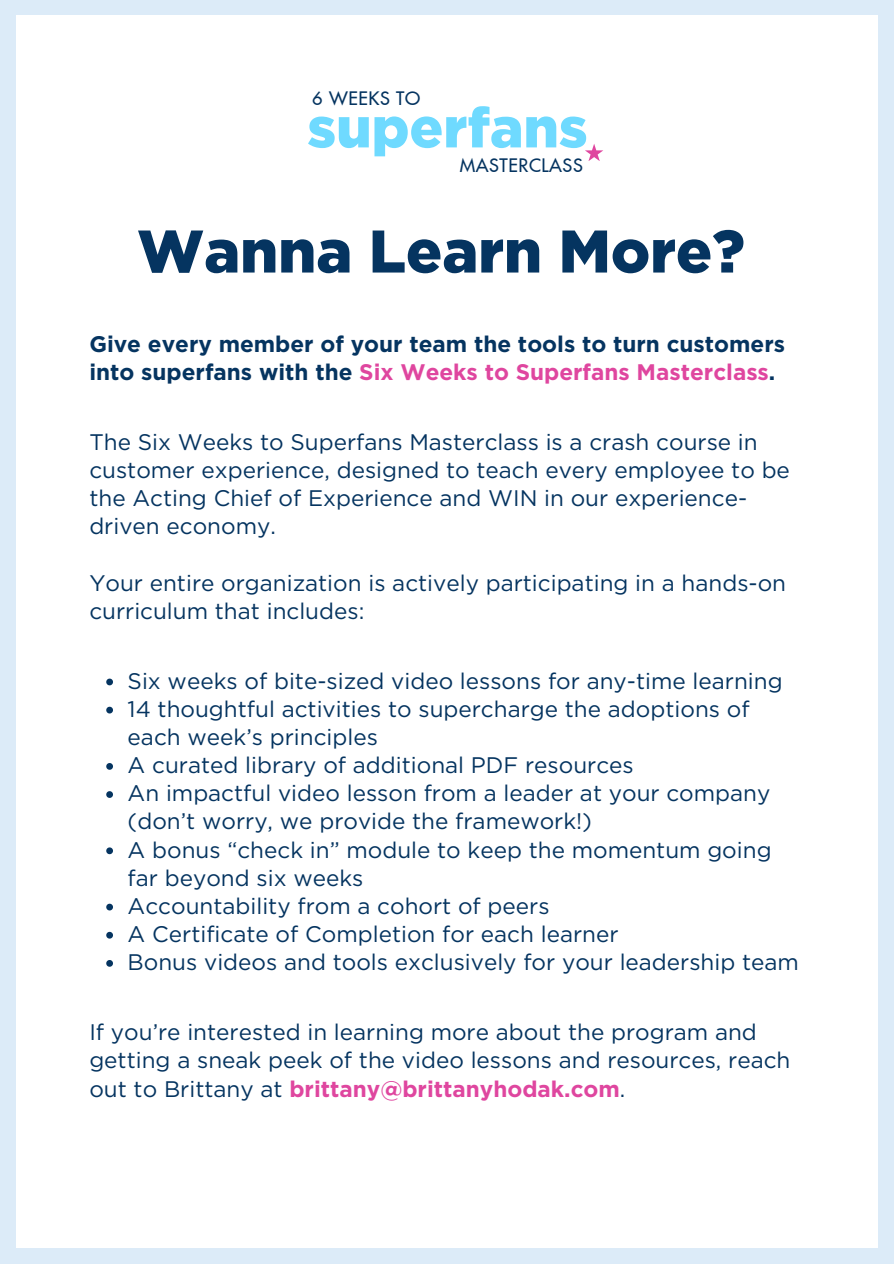
<style>
.page{position:relative;width:894px;height:1264px;background:#fff}
.page>*{position:absolute;margin:0;border:0;box-sizing:border-box;transform-origin:0 0}
.t1{font:900 60px "Gotham";color:#053460}
.t2{font:900 55.95px "Gotham";color:#6fdaff}
.t3{font:22.5px/28.2px "Gotham";color:#053460}
.t4{font:700 22.5px/28.2px "Gotham";color:#053460}
.t5{font:500 18.15px "Futura LT Pro";letter-spacing:.035em;color:#053460}
.s1{color:#df469f}
.s2{font-weight:700;color:#df469f}
</style>
<div class="page">
<div style="left:0;top:0;width:893px;height:1263px;background:#dcebf8"></div>
<div style="left:16px;top:15px;width:861px;height:1232px;background:#fff"></div>
<svg style="left:585px;top:144px;width:18px;height:17px"></svg>
<svg style="left:106px;top:678px;width:7px;height:7px"></svg>
<svg style="left:106px;top:706px;width:7px;height:7px"></svg>
<svg style="left:106px;top:763px;width:7px;height:6px"></svg>
<svg style="left:106px;top:791px;width:7px;height:7px"></svg>
<svg style="left:106px;top:847px;width:7px;height:7px"></svg>
<svg style="left:106px;top:903px;width:7px;height:7px"></svg>
<svg style="left:106px;top:931px;width:7px;height:7px"></svg>
<svg style="left:106px;top:960px;width:7px;height:6px"></svg>
<h1 class="t5" style="left:312px;top:90px;width:110px">6 WEEKS TO</h1>
<h2 class="t2" style="left:307px;top:94px;width:282px">superfans</h2>
<h3 class="t5" style="left:459px;top:157px;width:124px">MASTERCLASS</h3>
<p class="t1" style="left:137px;top:215px;width:609px">Wanna Learn More?</p>
<h3 class="t4" style="left:89px;top:329px;width:697px">Give every member of your team the tools to turn customers into superfans with the <span class="s1">Six Weeks to Superfans Masterclass</span>.</h3>
<p class="t3" style="left:89px;top:427px;width:702px">The Six Weeks to Superfans Masterclass is a crash course in customer experience, designed to teach every employee to be the Acting Chief of Experience and WIN in our experience&shy;driven economy.</p>
<h1 class="t3" style="left:89px;top:568px;width:698px">Your entire organization is actively participating in a hands-on curriculum that includes:</h1>
<h3 class="t3" style="left:128px;top:666px;width:656px">Six weeks of bite-sized video lessons for any-time learning</h3>
<p class="t3" style="left:128px;top:694px;width:623px">14 thoughtful activities to supercharge the adoptions of each week’s principles</p>
<p class="t3" style="left:128px;top:751px;width:507px">A curated library of additional PDF resources</p>
<p class="t3" style="left:128px;top:779px;width:644px">An impactful video lesson from a leader at your company (don’t worry, we provide the framework!)</p>
<p class="t3" style="left:128px;top:835px;width:645px">A bonus “check in” module to keep the momentum going far beyond six weeks</p>
<p class="t3" style="left:128px;top:891px;width:423px">Accountability from a cohort of peers</p>
<p class="t3" style="left:128px;top:919px;width:492px">A Certificate of Completion for each learner</p>
<p class="t3" style="left:128px;top:947px;width:672px">Bonus videos and tools exclusively for your leadership team</p>
<p class="t3" style="left:89px;top:1018px;width:702px">If you’re interested in learning more about the program and getting a sneak peek of the video lessons and resources, reach out to Brittany at <span class="s2">brittany@brittanyhodak.com</span>.</p>
</div>
